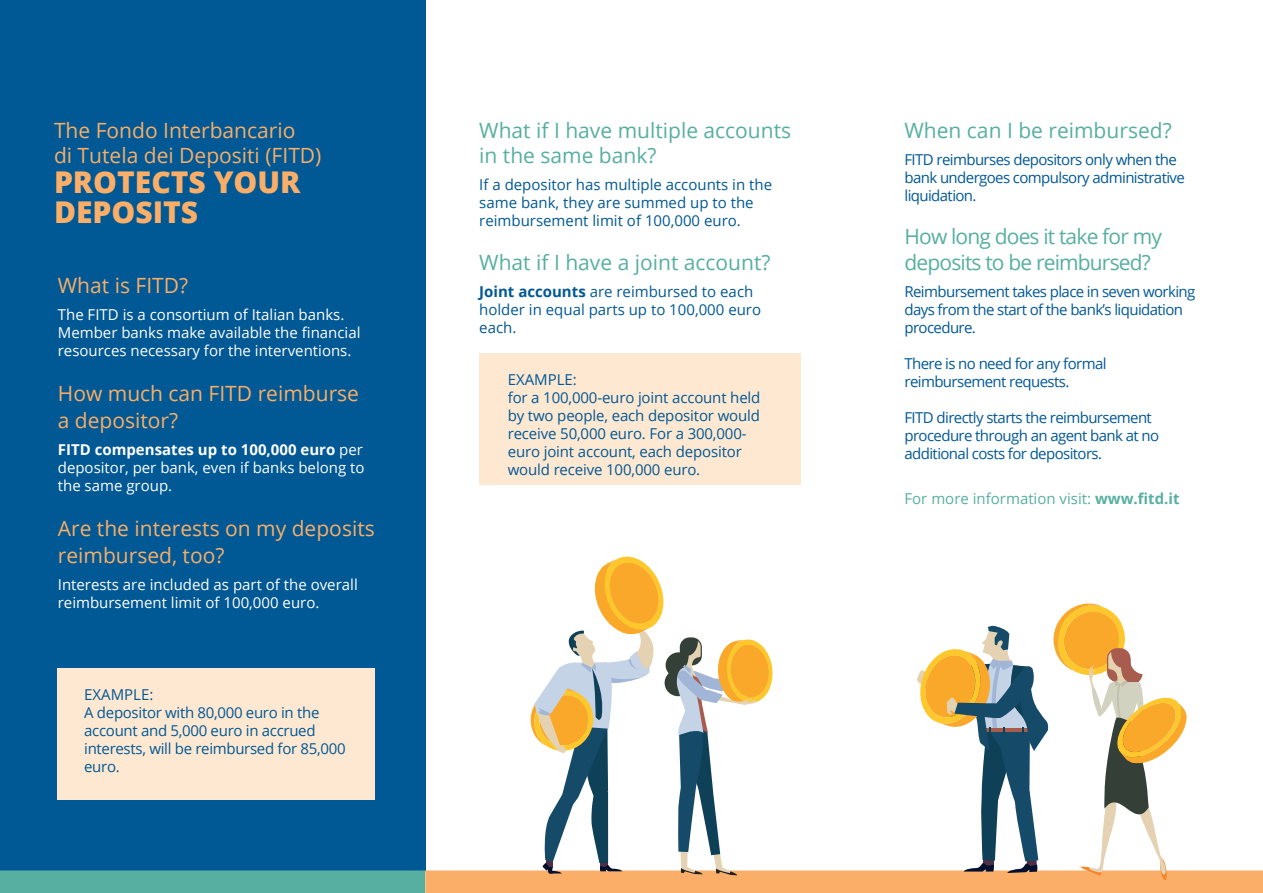
<style>
.page{position:relative;width:1263px;height:893px;background:#fff}
.page>*{position:absolute;margin:0;border:0;box-sizing:border-box;transform-origin:0 0}
.t1{font:800 30px/30px "Open Sans";color:#faae67}
.t2{font:21px/27px "Open Sans";color:#faae67}
.t3{font:21px/25.2px "Open Sans";color:#56afa0}
.t4{font:21px/25.2px "Open Sans";letter-spacing:-.04em;color:#56afa0}
.t5{font:15px/18px "Open Sans";letter-spacing:-.04em;color:#005894}
.t6{font:15px/18px "Open Sans";color:#fff}
.t7{font:15px/18px "Open Sans";letter-spacing:-.02em;color:#005894}
.t8{font:15px/18px "Open Sans";color:#005894}
.t9{font:15px "Open Sans";color:#56afa0}
.s1{font-weight:700}
</style>
<div class="page">
<div style="left:0;top:0;width:425px;height:870px;background:#005894"></div>
<div style="left:0;top:870px;width:425px;height:23px;background:#56afa0"></div>
<div style="left:425px;top:870px;width:838px;height:23px;background:#faae67"></div>
<div style="left:479px;top:353px;width:321px;height:131px;background:#fee8d2"></div>
<div style="left:58px;top:668px;width:317px;height:131px;background:#fee8d2"></div>
<div style="left:666px;top:652px;width:26px;height:26px;background:#333f37;border-radius:50%"></div>
<div style="left:665px;top:669px;width:27px;height:27px;background:#333f37;border-radius:50%"></div>
<svg style="left:677px;top:637px;width:98px;height:238px"></svg>
<svg style="left:530px;top:556px;width:136px;height:317px"></svg>
<svg style="left:916px;top:603px;width:273px;height:277px"></svg>
<p class="t2" style="left:54px;top:117px;width:243px">The Fondo Interbancario</p>
<p class="t2" style="left:54px;top:142px;width:269px">di Tutela dei Depositi (FITD)</p>
<p class="t1" style="left:54px;top:166px;width:248px">PROTECTS YOUR<br>DEPOSITS</p>
<p class="t2" style="left:58px;top:271px;width:132px">What is FITD?</p>
<p class="t6" style="left:58px;top:305px;width:288px">The FITD is a consortium of Italian banks.</p>
<p class="t6" style="left:58px;top:323px;width:304px">Member banks make available the financial resources necessary for the interventions.</p>
<p class="t2" style="left:58px;top:379px;width:303px">How much can FITD reimburse a depositor?</p>
<p class="t6" style="left:58px;top:440px;width:308px;text-align:justify"><span class="s1">FITD compensates up to 100,000 euro</span> per depositor, per bank, even if banks belong to the same group.</p>
<p class="t2" style="left:58px;top:514px;width:318px">Are the interests on my deposits reimbursed, too?</p>
<p class="t6" style="left:58px;top:575px;width:301px">Interests are included as part of the overall reimbursement limit of 100,000 euro.</p>
<p class="t8" style="left:84px;top:685px;width:71px">EXAMPLE:</p>
<p class="t7" style="left:84px;top:703px;width:263px">A depositor with 80,000 euro in the account and 5,000 euro in accrued interests, will be reimbursed for 85,000 euro.</p>
<p class="t3" style="left:479px;top:117px;width:313px">What if I have multiple accounts in the same bank?</p>
<p class="t8" style="left:479px;top:176px;width:294px">If a depositor has multiple accounts in the same bank, they are summed up to the reimbursement limit of 100,000 euro.</p>
<p class="t3" style="left:479px;top:249px;width:293px">What if I have a joint account?</p>
<p class="t8" style="left:479px;top:282px;width:283px"><span class="s1">Joint accounts</span> are reimbursed to each holder in equal parts up to 100,000 euro each.</p>
<p class="t8" style="left:508px;top:370px;width:71px">EXAMPLE:</p>
<p class="t7" style="left:508px;top:388px;width:254px">for a 100,000-euro joint account held by two people, each depositor would receive 50,000 euro. For a 300,000- euro joint account, each depositor would receive 100,000 euro.</p>
<p class="t3" style="left:904px;top:117px;width:269px">When can I be reimbursed?</p>
<p class="t5" style="left:904px;top:150px;width:282px">FITD reimburses depositors only when the bank undergoes compulsory administrative liquidation.</p>
<p class="t4" style="left:904px;top:224px;width:259px">How long does it take for my deposits to be reimbursed?</p>
<p class="t5" style="left:904px;top:282px;width:292px">Reimbursement takes place in seven working days from the start of the bank’s liquidation procedure.</p>
<p class="t5" style="left:904px;top:354px;width:204px">There is no need for any formal reimbursement requests.</p>
<p class="t5" style="left:904px;top:408px;width:256px">FITD directly starts the reimbursement procedure through an agent bank at no additional costs for depositors.</p>
<p class="t9" style="left:904px;top:488px;width:277px">For more information visit: <span class="s1">www.fitd.it</span></p>
</div>
